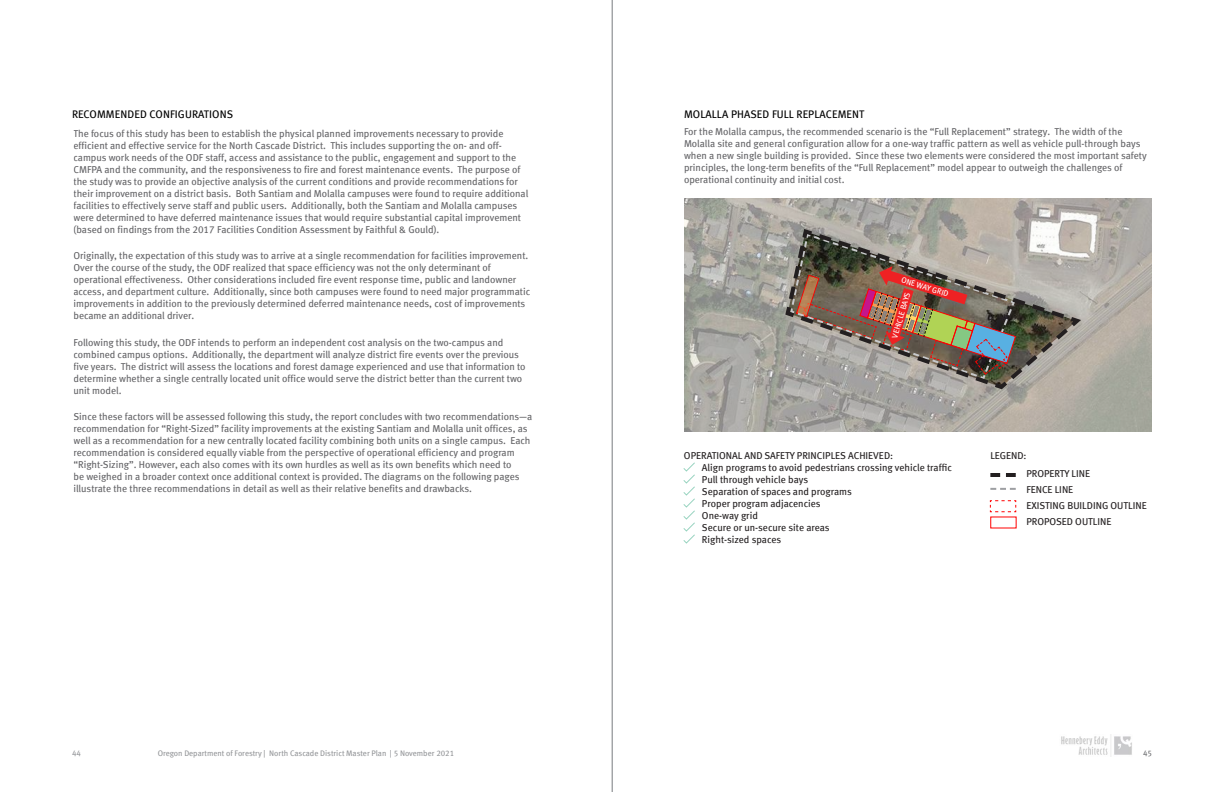
<style>
.page{position:relative;width:1224px;height:792px;background:#fff}
.page>*{position:absolute;margin:0;border:0;box-sizing:border-box;transform-origin:0 0}
.t1{font:19px "Meta Bold LF";color:#000}
.HEA_Heading_-_Caps{font:11px "Meta Book LF";letter-spacing:.01em;color:#000}
.HEA_Base_-_Regular{font:10px/12px "Meta Book LF";color:#636366}
.HEA-D_-_Content_Text{font:10px "Meta Book LF";color:#231f20}
.t2{font:8px "Meta Book LF";color:#939598}
.HEA_Table_-_Italic{font:8px "Meta Book LF";color:#fff}
.t3{font:8px "Meta Book LF";color:#6c6d70}
.t4{font:6.4px "Meta Book LF";color:#000}
.t5{font:5.6px "Swis 721 Lt BT";color:#000}
</style>
<div class="page">
<img style="left:1061px;top:735px;width:71px;height:21px">
<hr style="left:612px;top:0;width:1px;height:792px;background:#9d9fa2">
<svg style="left:683px;top:462px;width:12px;height:82px"></svg>
<svg style="left:990px;top:473px;width:26px;height:4px"></svg>
<svg style="left:990px;top:488px;width:26px;height:2px"></svg>
<svg style="left:990px;top:500px;width:27px;height:12px"></svg>
<svg style="left:684px;top:198px;width:468px;height:234px;background:#aba9a2"></svg>
<img style="left:783px;top:226px;width:302px;height:166px">
<p class="HEA_Heading_-_Caps" style="left:72px;top:108px;width:163px">RECOMMENDED CONFIGURATIONS</p>
<p class="HEA_Base_-_Regular" style="left:74px;top:127px;width:456px">The focus of this study has been to establish the physical planned improvements necessary to provide efficient and effective service for the North Cascade District. This includes supporting the on- and off&shy;campus work needs of the ODF staff, access and assistance to the public, engagement and support to the CMFPA and the community, and the responsiveness to fire and forest maintenance events. The purpose of the study was to provide an objective analysis of the current conditions and provide recommendations for their improvement on a district basis. Both Santiam and Molalla campuses were found to require additional facilities to effectively serve staff and public users. Additionally, both the Santiam and Molalla campuses were determined to have deferred maintenance issues that would require substantial capital improvement (based on findings from the 2017 Facilities Condition Assessment by Faithful &amp; Gould).</p>
<p class="HEA_Base_-_Regular" style="left:74px;top:250px;width:458px">Originally, the expectation of this study was to arrive at a single recommendation for facilities improvement.<br>Over the course of the study, the ODF realized that space efficiency was not the only determinant of operational effectiveness. Other considerations included fire event response time, public and landowner access, and department culture. Additionally, since both campuses were found to need major programmatic improvements in addition to the previously determined deferred maintenance needs, cost of improvements became an additional driver.</p>
<p class="HEA_Base_-_Regular" style="left:74px;top:336px;width:454px">Following this study, the ODF intends to perform an independent cost analysis on the two-campus and combined campus options. Additionally, the department will analyze district fire events over the previous five years. The district will assess the locations and forest damage experienced and use that information to determine whether a single centrally located unit office would serve the district better than the current two unit model.</p>
<p class="HEA_Base_-_Regular" style="left:74px;top:410px;width:460px">Since these factors will be assessed following this study, the report concludes with two recommendations—a recommendation for “Right-Sized” facility improvements at the existing Santiam and Molalla unit offices, as well as a recommendation for a new centrally located facility combining both units on a single campus. Each recommendation is considered equally viable from the perspective of operational efficiency and program “Right-Sizing”. However, each also comes with its own hurdles as well as its own benefits which need to<br>be weighed in a broader context once additional context is provided. The diagrams on the following pages illustrate the three recommendations in detail as well as their relative benefits and drawbacks.</p>
<p class="HEA_Heading_-_Caps" style="left:684px;top:108px;width:182px">MOLALLA PHASED FULL REPLACEMENT</p>
<p class="HEA_Base_-_Regular" style="left:684px;top:126px;width:464px">For the Molalla campus, the recommended scenario is the “Full Replacement” strategy. The width of the Molalla site and general configuration allow for a one-way traffic pattern as well as vehicle pull-through bays when a new single building is provided. Since these two elements were considered the most important safety principles, the long-term benefits of the “Full Replacement” model appear to outweigh the challenges of operational continuity and initial cost.</p>
<p class="t1" style="left:881px;top:160px;width:281px">MOLALLA - PHASED REPLACEMENT</p>
<p class="HEA_Table_-_Italic" style="left:903px;top:275px;width:50px;rotate:17deg">ONE WAY GRID</p>
<p class="HEA_Table_-_Italic" style="left:890px;top:337px;width:49px;rotate:-74deg">VEHICLE BAYS</p>
<p class="t5" style="left:680px;top:449px;width:111px">Site Plan - Molalla - Phased Full Replacement</p>
<p class="HEA-D_-_Content_Text" style="left:684px;top:450px;width:211px">OPERATIONAL AND SAFETY PRINCIPLES ACHIEVED:</p>
<p class="HEA-D_-_Content_Text" style="left:702px;top:462px;width:251px">Align programs to avoid pedestrians crossing vehicle traffic</p>
<p class="HEA-D_-_Content_Text" style="left:702px;top:474px;width:108px">Pull through vehicle bays</p>
<p class="HEA-D_-_Content_Text" style="left:702px;top:486px;width:151px">Separation of spaces and programs</p>
<p class="HEA-D_-_Content_Text" style="left:702px;top:498px;width:120px">Proper program adjacencies</p>
<p class="HEA-D_-_Content_Text" style="left:702px;top:510px;width:57px">One-way grid</p>
<p class="HEA-D_-_Content_Text" style="left:702px;top:522px;width:129px">Secure or un-secure site areas</p>
<p class="HEA-D_-_Content_Text" style="left:702px;top:534px;width:81px">Right-sized spaces</p>
<p class="HEA-D_-_Content_Text" style="left:990px;top:450px;width:38px">LEGEND:</p>
<p class="t5" style="left:679px;top:455px;width:27px">1" = 80'-0"</p>
<p class="t4" style="left:824px;top:468px;width:182px">Oregon Department of Forestry | ODF North Cascades | 10/13/21</p>
<p class="HEA-D_-_Content_Text" style="left:1026px;top:468px;width:65px">PROPERTY LINE</p>
<p class="HEA-D_-_Content_Text" style="left:1026px;top:484px;width:48px">FENCE LINE</p>
<p class="HEA-D_-_Content_Text" style="left:1026px;top:500px;width:122px">EXISTING BUILDING OUTLINE</p>
<p class="HEA-D_-_Content_Text" style="left:1026px;top:516px;width:87px">PROPOSED OUTLINE</p>
<p class="t2" style="left:72px;top:748px;width:10px">44</p>
<p class="t2" style="left:158px;top:748px;width:298px">Oregon Department of Forestry | North Cascade District Master Plan | 5 November 2021</p>
<p class="t3" style="left:1143px;top:748px;width:10px">45</p>
</div>
